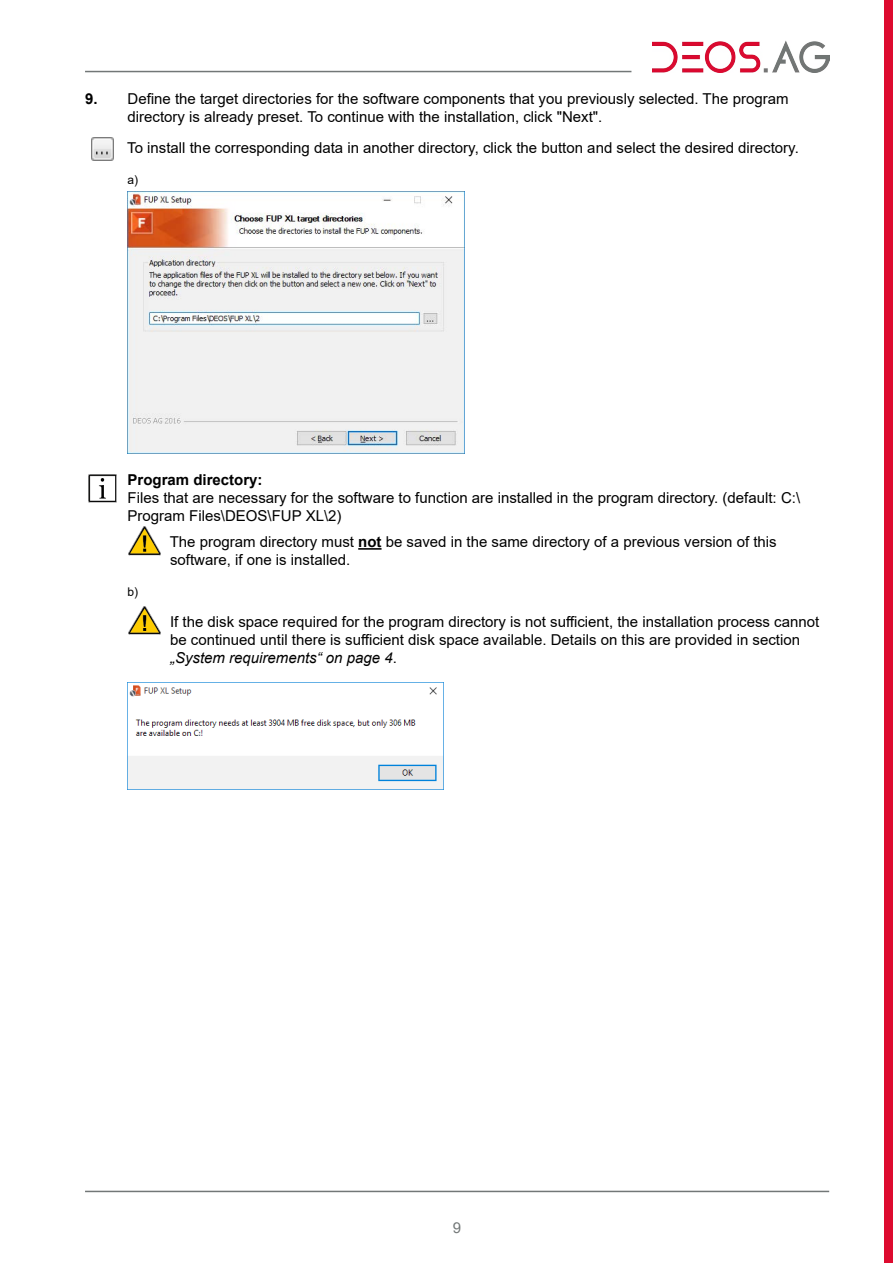
<style>
.page{position:relative;width:893px;height:1263px;background:#fff}
.page>*{position:absolute;margin:0;border:0;box-sizing:border-box;transform-origin:0 0}
.Hinweis__3____3____2{font:15px/18px "Arial";color:#000}
.Aufzählung_Anleitung{font:15px/18px "Arial";color:#000}
.Definition_0____2{font:15px/18px "Arial";color:#000}
.Hinweis_0____3____20{font:15px/18px "Arial";color:#000}
.Hinweis_0____3____10{font:15px "Arial";color:#000}
.Definition_Titel_0{font:700 15px "Arial";color:#000}
.t1{font:15px "Arial";color:#727777}
.Hinweis_0___0____10{font:12px "Arial";color:#000}
.s1{font-weight:700}
.s2{font-style:italic}
</style>
<div class="page">
<hr style="left:85px;top:1191px;width:744px;height:1px;background:#727777">
<hr style="left:85px;top:71px;width:546px;height:1px;background:#727777">
<img style="left:653px;top:41px;width:176px;height:31px">
<hr style="left:358px;top:548px;width:24px;height:2px;background:#000">
<img style="left:91px;top:138px;width:22px;height:22px">
<img style="left:128px;top:191px;width:336px;height:262px">
<img style="left:88px;top:474px;width:28px;height:29px">
<img style="left:129px;top:527px;width:32px;height:29px">
<img style="left:129px;top:606px;width:32px;height:29px">
<img style="left:128px;top:683px;width:316px;height:106px">
<div style="left:884px;top:0;width:9px;height:1263px;background:#dd0b2f"></div>
<p class="Aufzählung_Anleitung" style="left:128px;top:90px;width:662px;text-indent:-43px"><span class="s1">9.</span> Define the target directories for the software components that you previously selected. The program directory is already preset. To continue with the installation, click "Next".</p>
<p class="Hinweis_0____3____10" style="left:127px;top:138px;width:673px">To install the corresponding data in another directory, click the button and select the desired directory.</p>
<p class="Hinweis_0___0____10" style="left:128px;top:171px;width:12px">a)</p>
<p class="Definition_Titel_0" style="left:128px;top:469px;width:137px">Program directory:</p>
<p class="Definition_0____2" style="left:128px;top:488px;width:674px">Files that are necessary for the software to function are installed in the program directory. (default: C:\<br>Program Files\DEOS\FUP XL\2)</p>
<p class="Hinweis_0____3____20" style="left:170px;top:533px;width:608px">The program directory must <span class="s1">not</span> be saved in the same directory of a previous version of this software, if one is installed.</p>
<p class="Hinweis_0___0____10" style="left:128px;top:584px;width:12px">b)</p>
<p class="Hinweis__3____3____2" style="left:170px;top:612px;width:651px">If the disk space required for the program directory is not sufficient, the installation process cannot be continued until there is sufficient disk space available. Details on this are provided in section <span class="s2">„System requirements“ on page 4</span>.</p>
<p class="t1" style="left:453px;top:1217px;width:10px">9</p>
</div>
